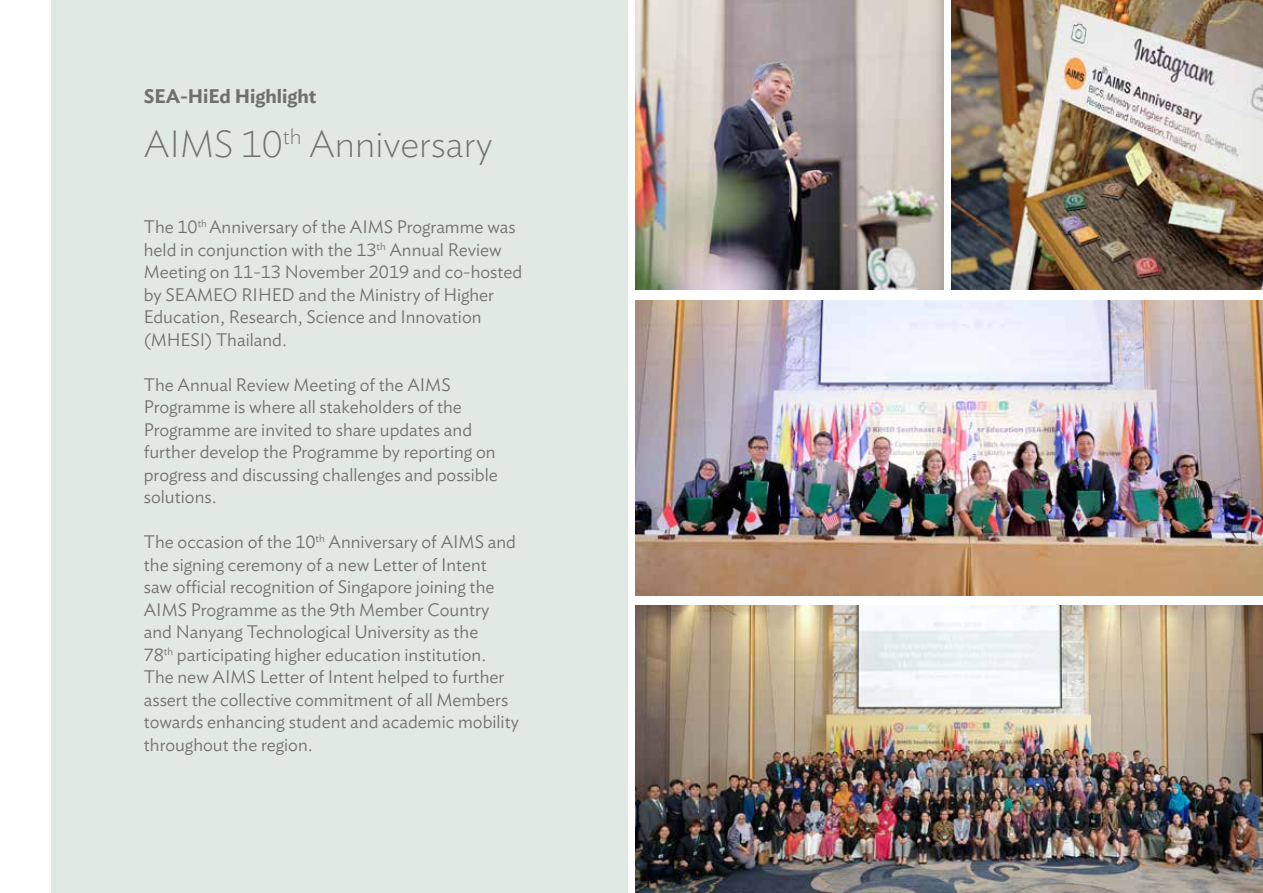
<style>
.page{position:relative;width:1263px;height:893px;background:#fff}
.page>*{position:absolute;margin:0;border:0;box-sizing:border-box;transform-origin:0 0}
.t1{font:200 37.5px "Ideal Sans";color:#706f70}
.t2{font:600 19.5px "Ideal Sans";color:#706f70}
.t3{font:300 18px/22.5px "Ideal Sans";color:#706f70}
</style>
<div class="page">
<div style="left:51px;top:0;width:577px;height:893px;background:#e0e9e4"></div>
<img style="left:635px;top:300px;width:628px;height:295px">
<img style="left:635px;top:605px;width:628px;height:288px">
<img style="left:635px;top:0;width:308px;height:290px">
<img style="left:952px;top:0;width:311px;height:290px">
<p class="t2" style="left:144px;top:80px;width:174px">SEA-HiEd Highlight</p>
<h1 class="t1" style="left:144px;top:114px;width:350px">AIMS 10<sup>th</sup> Anniversary</h1>
<p class="t3" style="left:144px;top:214px;width:380px">The 10<sup>th</sup> Anniversary of the AIMS Programme was held in conjunction with the 13<sup>th</sup> Annual Review Meeting on 11-13 November 2019 and co-hosted by SEAMEO RIHED and the Ministry of Higher Education, Research, Science and Innovation (MHESI) Thailand.</p>
<p class="t3" style="left:144px;top:372px;width:355px">The Annual Review Meeting of the AIMS Programme is where all stakeholders of the Programme are invited to share updates and further develop the Programme by reporting on progress and discussing challenges and possible solutions.</p>
<p class="t3" style="left:144px;top:529px;width:377px">The occasion of the 10<sup>th</sup> Anniversary of AIMS and the signing ceremony of a new Letter of Intent saw official recognition of Singapore joining the AIMS Programme as the 9th Member Country and Nanyang Technological University as the<br>78<sup>th</sup> participating higher education institution.<br>The new AIMS Letter of Intent helped to further assert the collective commitment of all Members towards enhancing student and academic mobility throughout the region.</p>
</div>
